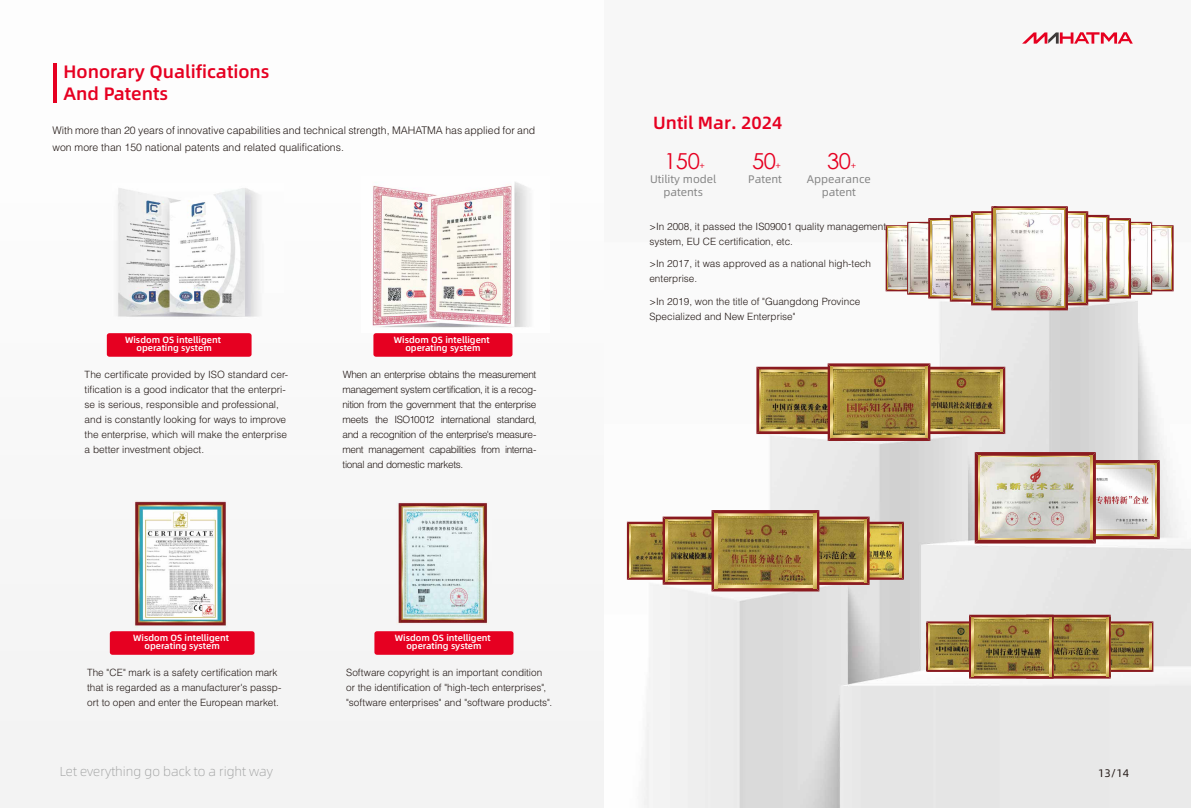
<style>
.page{position:relative;width:1191px;height:808px;background:#f3f3f3}
.page>*{position:absolute;margin:0;border:0;box-sizing:border-box;transform-origin:0 0}
.t1{font:22px "Century Gothic";letter-spacing:-.02em;color:#e60021}
.t2{font:500 18px/21.6px "Alibaba Pu Hui Ti";color:#e60021}
.t3{font:500 17.6px "Alibaba Pu Hui Ti";color:#e60021}
.t4{font:300 13px "Alibaba Pu Hui Ti";color:#9fa0a0}
.t5{font:11px/13.2px "Alibaba Pu Hui Ti";color:#848484;text-align:center}
.t6{font:11px "Alibaba Pu Hui Ti";color:#221815}
.t7{font:300 10.5px/17px "Helvetica";color:#221815}
.t8{font:300 10px/15px "Helvetica";color:#221815}
.t9{font:500 9px/8px "Alibaba Pu Hui Ti";color:#fff;text-align:center}
.t10{font:9px "Century Gothic";color:#e60021}
</style>
<div class="page">
<img style="left:604px;top:42px;width:587px;height:766px">
<svg style="left:107px;top:333px;width:144px;height:24px;background:#e60425"></svg>
<svg style="left:373px;top:333px;width:139px;height:24px;background:#e60525"></svg>
<svg style="left:110px;top:631px;width:144px;height:24px;background:#e60424"></svg>
<svg style="left:374px;top:631px;width:139px;height:24px;background:#e60525"></svg>
<hr style="left:53px;top:63px;width:4px;height:40px;background:#e60021">
<svg style="left:756px;top:363px;width:249px;height:78px;background:#a38348"></svg>
<svg style="left:925px;top:366px;width:2px;height:72px"></svg>
<svg style="left:830px;top:366px;width:3px;height:72px"></svg>
<svg style="left:627px;top:510px;width:277px;height:81px;background:#aa8b52"></svg>
<svg style="left:813px;top:513px;width:3px;height:75px"></svg>
<svg style="left:714px;top:513px;width:3px;height:75px"></svg>
<svg style="left:926px;top:615px;width:227px;height:64px;background:#a08248"></svg>
<svg style="left:1049px;top:617px;width:2px;height:59px"></svg>
<svg style="left:971px;top:617px;width:2px;height:59px"></svg>
<svg style="left:974px;top:452px;width:185px;height:91px"></svg>
<svg style="left:1089px;top:456px;width:3px;height:84px"></svg>
<svg style="left:978px;top:456px;width:3px;height:84px"></svg>
<img style="left:980px;top:458px;width:109px;height:79px">
<svg style="left:885px;top:206px;width:288px;height:104px"></svg>
<img style="left:112px;top:183px;width:171px;height:134px">
<img style="left:398px;top:503px;width:90px;height:121px">
<img style="left:134px;top:501px;width:92px;height:125px">
<img style="left:361px;top:176px;width:188px;height:156px">
<svg style="left:1022px;top:32px;width:110px;height:12px"></svg>
<h2 class="t2" style="left:64px;top:60px;width:208px">Honorary Qualifications<br>And Patents</h2>
<p class="t7" style="left:52px;top:122px;width:484px">With more than 20 years of innovative capabilities and technical strength, MAHATMA has applied for and won more than 150 national patents and related qualifications.</p>
<p class="t9" style="left:125px;top:336px;width:97px">Wisdom OS intelligent operating system</p>
<p class="t9" style="left:394px;top:336px;width:97px">Wisdom OS intelligent operating system</p>
<p class="t8" style="left:85px;top:367px;width:205px">The certificate provided by ISO standard cer&shy;tification is a good indicator that the enterpri&shy;se is serious, responsible and professional, and is constantly looking for ways to improve the enterprise, which will make the enterprise a better investment object.</p>
<p class="t8" style="left:342px;top:367px;width:196px;text-align:justify">When an enterprise obtains the measurement management system certification, it is a recog&shy;nition from the government that the enterprise meets the ISO10012 international standard, and a recognition of the enterprise's measure&shy;ment management capabilities from interna&shy;tional and domestic markets.</p>
<p class="t9" style="left:133px;top:634px;width:97px">Wisdom OS intelligent operating system</p>
<p class="t9" style="left:395px;top:634px;width:97px">Wisdom OS intelligent operating system</p>
<p class="t8" style="left:87px;top:664px;width:196px">The "CE" mark is a safety certification mark that is regarded as a manufacturer's passp&shy;ort to open and enter the European market.</p>
<p class="t8" style="left:346px;top:664px;width:207px">Software copyright is an important condition or the identification of "high-tech enterprises", "software enterprises" and "software products".</p>
<h3 class="t3" style="left:653px;top:109px;width:131px">Until Mar. 2024</h3>
<h1 class="t1" style="left:664px;top:145px;width:37px">150</h1>
<p class="t10" style="left:699px;top:159px;width:7px">+</p>
<h1 class="t1" style="left:752px;top:145px;width:25px">50</h1>
<p class="t10" style="left:775px;top:159px;width:7px">+</p>
<p class="t5" style="left:650px;top:172px;width:68px">Utility model patents</p>
<p class="t5" style="left:748px;top:172px;width:35px">Patent</p>
<p class="t5" style="left:807px;top:172px;width:65px">Appearance patent</p>
<h1 class="t1" style="left:827px;top:145px;width:25px">30</h1>
<p class="t10" style="left:850px;top:159px;width:7px">+</p>
<p class="t8" style="left:649px;top:218px;width:238px">&gt;In 2008, it passed the IS09001 quality management system, EU CE certification, etc.</p>
<p class="t8" style="left:649px;top:256px;width:223px">&gt;In 2017, it was approved as a national high-tech enterprise.</p>
<p class="t8" style="left:649px;top:294px;width:212px">&gt;In 2019, won the title of "Guangdong Province<br>Specialized and New Enterprise"</p>
<h3 class="t4" style="left:60px;top:762px;width:215px">Let everything go back to a right way</h3>
<p class="t6" style="left:1098px;top:764px;width:32px">13/14</p>
</div>
